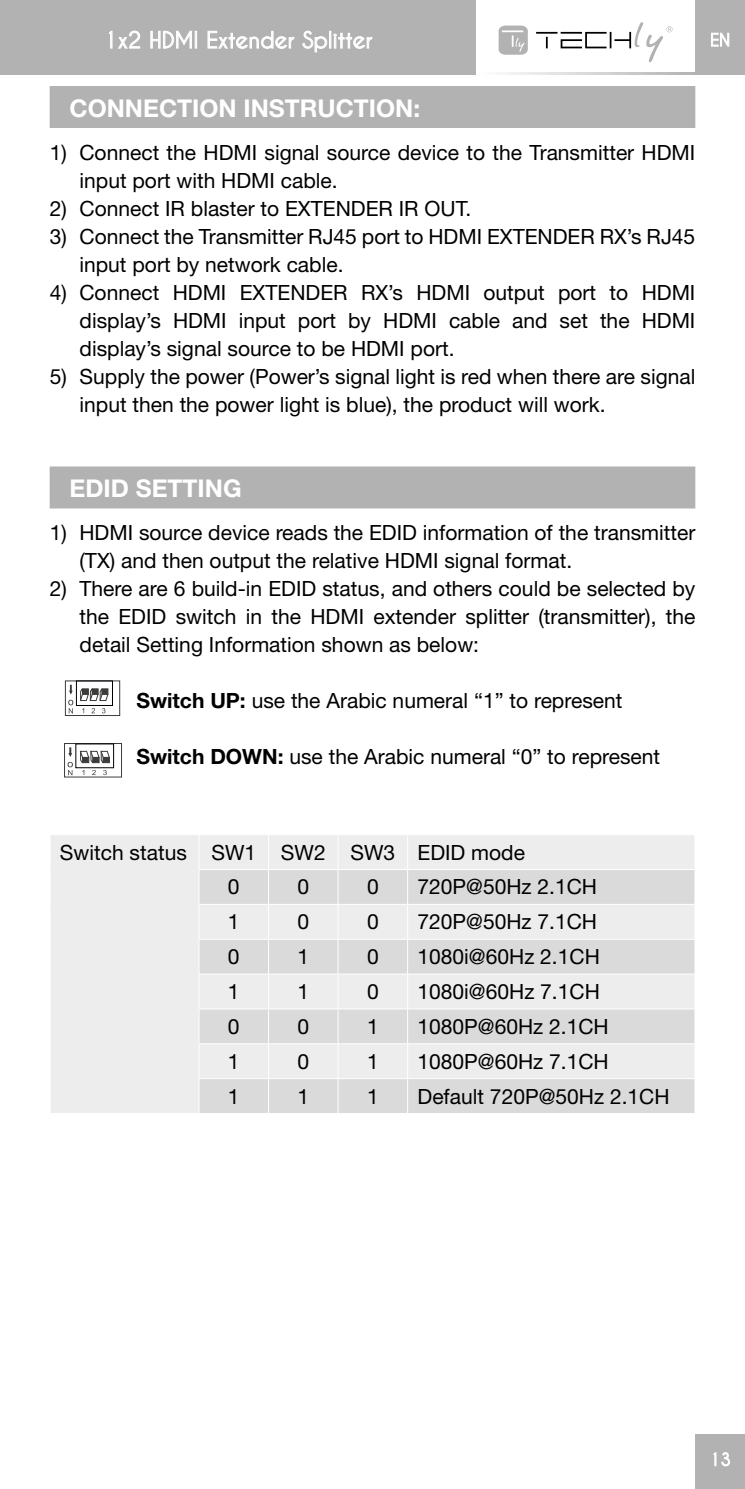
<style>
.page{position:relative;width:745px;height:1489px;background:#fff}
.page>*{position:absolute;margin:0;border:0;box-sizing:border-box;transform-origin:0 0}
.t1{font:700 24.5px "Helvetica Neue LT Std";color:#fff}
.t2{font:700 22.75px "Caviar Dreams";color:#fff}
.t3{font:21px/28px "Helvetica Neue LT Std";color:#000}
.s1{font-weight:700}
</style>
<div class="page">
<svg style="left:475px;top:73px;width:219px;height:1px"></svg>
<div style="left:0;top:0;width:475px;height:74px;background:#b3b2b2"></div>
<div style="left:694px;top:0;width:50px;height:74px;background:#b3b2b2"></div>
<svg style="left:711px;top:33px;width:17px;height:14px"></svg>
<svg style="left:545px;top:37px;width:2px;height:11px"></svg>
<hr style="left:535px;top:32px;width:22px;height:2px;background:#000">
<svg style="left:498px;top:26px;width:29px;height:29px"></svg>
<svg style="left:560px;top:22px;width:112px;height:40px"></svg>
<div style="left:694px;top:1434px;width:50px;height:54px;background:#b3b2b2"></div>
<svg style="left:713px;top:1452px;width:17px;height:14px"></svg>
<div style="left:50px;top:86px;width:644px;height:42px;background:#b3b2b2"></div>
<div style="left:50px;top:466px;width:644px;height:42px;background:#b3b2b2"></div>
<div style="left:64px;top:743px;width:58px;height:34px;border:1px solid #3c3c3b"></div>
<div style="left:75px;top:743px;width:39px;height:25px;border:1px solid #000"></div>
<svg style="left:67px;top:747px;width:6px;height:28px"></svg>
<svg style="left:79px;top:750px;width:31px;height:25px"></svg>
<div style="left:103px;top:757px;width:7px;height:6px;border:1px solid #3c3c3b"></div>
<div style="left:65px;top:680px;width:55px;height:36px;border:1px solid #3c3c3b"></div>
<div style="left:76px;top:680px;width:37px;height:26px;border:1px solid #000"></div>
<svg style="left:68px;top:684px;width:5px;height:29px"></svg>
<svg style="left:91px;top:708px;width:4px;height:5px"></svg>
<svg style="left:102px;top:708px;width:3px;height:5px"></svg>
<svg style="left:80px;top:688px;width:29px;height:13px"></svg>
<div style="left:51px;top:835px;width:643px;height:277px;background:#ededed"></div>
<svg style="left:199px;top:870px;width:495px;height:242px;background:#e2e2e2"></svg>
<hr style="left:198px;top:835px;width:1px;height:34px;background:#fff">
<hr style="left:268px;top:835px;width:1px;height:34px;background:#fff">
<hr style="left:337px;top:835px;width:1px;height:34px;background:#fff">
<hr style="left:407px;top:835px;width:1px;height:34px;background:#fff">
<hr style="left:198px;top:868px;width:70px;height:2px;background:#fff">
<hr style="left:198px;top:869px;width:1px;height:35px;background:#fff">
<hr style="left:268px;top:868px;width:70px;height:2px;background:#fff">
<hr style="left:268px;top:869px;width:1px;height:35px;background:#fff">
<hr style="left:338px;top:868px;width:69px;height:2px;background:#fff">
<hr style="left:337px;top:869px;width:1px;height:35px;background:#fff">
<hr style="left:407px;top:868px;width:287px;height:2px;background:#fff">
<hr style="left:407px;top:869px;width:1px;height:35px;background:#fff">
<hr style="left:198px;top:903px;width:70px;height:1px;background:#fff">
<hr style="left:198px;top:904px;width:1px;height:34px;background:#fff">
<hr style="left:268px;top:903px;width:70px;height:1px;background:#fff">
<hr style="left:268px;top:904px;width:1px;height:34px;background:#fff">
<hr style="left:338px;top:903px;width:69px;height:1px;background:#fff">
<hr style="left:337px;top:904px;width:1px;height:34px;background:#fff">
<hr style="left:407px;top:903px;width:287px;height:1px;background:#fff">
<hr style="left:407px;top:904px;width:1px;height:34px;background:#fff">
<hr style="left:198px;top:938px;width:70px;height:1px;background:#fff">
<hr style="left:198px;top:939px;width:1px;height:34px;background:#fff">
<hr style="left:268px;top:938px;width:70px;height:1px;background:#fff">
<hr style="left:268px;top:939px;width:1px;height:34px;background:#fff">
<hr style="left:338px;top:938px;width:69px;height:1px;background:#fff">
<hr style="left:337px;top:939px;width:1px;height:34px;background:#fff">
<hr style="left:407px;top:938px;width:287px;height:1px;background:#fff">
<hr style="left:407px;top:939px;width:1px;height:34px;background:#fff">
<hr style="left:198px;top:973px;width:70px;height:1px;background:#fff">
<hr style="left:198px;top:974px;width:1px;height:34px;background:#fff">
<hr style="left:268px;top:973px;width:70px;height:1px;background:#fff">
<hr style="left:268px;top:974px;width:1px;height:34px;background:#fff">
<hr style="left:338px;top:973px;width:69px;height:1px;background:#fff">
<hr style="left:337px;top:974px;width:1px;height:34px;background:#fff">
<hr style="left:407px;top:973px;width:287px;height:1px;background:#fff">
<hr style="left:407px;top:974px;width:1px;height:34px;background:#fff">
<hr style="left:198px;top:1008px;width:70px;height:1px;background:#fff">
<hr style="left:198px;top:1009px;width:1px;height:34px;background:#fff">
<hr style="left:268px;top:1008px;width:70px;height:1px;background:#fff">
<hr style="left:268px;top:1009px;width:1px;height:34px;background:#fff">
<hr style="left:338px;top:1008px;width:69px;height:1px;background:#fff">
<hr style="left:337px;top:1009px;width:1px;height:34px;background:#fff">
<hr style="left:407px;top:1008px;width:287px;height:1px;background:#fff">
<hr style="left:407px;top:1009px;width:1px;height:34px;background:#fff">
<hr style="left:198px;top:1043px;width:70px;height:1px;background:#fff">
<hr style="left:198px;top:1044px;width:1px;height:34px;background:#fff">
<hr style="left:268px;top:1043px;width:70px;height:1px;background:#fff">
<hr style="left:268px;top:1044px;width:1px;height:34px;background:#fff">
<hr style="left:338px;top:1043px;width:69px;height:1px;background:#fff">
<hr style="left:337px;top:1044px;width:1px;height:34px;background:#fff">
<hr style="left:407px;top:1043px;width:287px;height:1px;background:#fff">
<hr style="left:407px;top:1044px;width:1px;height:34px;background:#fff">
<hr style="left:198px;top:1077px;width:70px;height:2px;background:#fff">
<hr style="left:198px;top:1078px;width:1px;height:35px;background:#fff">
<hr style="left:268px;top:1077px;width:70px;height:2px;background:#fff">
<hr style="left:268px;top:1078px;width:1px;height:35px;background:#fff">
<hr style="left:338px;top:1077px;width:69px;height:2px;background:#fff">
<hr style="left:337px;top:1078px;width:1px;height:35px;background:#fff">
<hr style="left:407px;top:1077px;width:287px;height:2px;background:#fff">
<hr style="left:407px;top:1078px;width:1px;height:35px;background:#fff">
<svg style="left:108px;top:31px;width:4px;height:18px"></svg>
<svg style="left:118px;top:31px;width:22px;height:18px"></svg>
<svg style="left:150px;top:31px;width:47px;height:18px"></svg>
<svg style="left:207px;top:31px;width:87px;height:18px"></svg>
<svg style="left:302px;top:31px;width:70px;height:21px"></svg>
<p class="t2" style="left:103px;top:27px;width:270px">1x2 HDMI Extender Splitter</p>
<p class="t1" style="left:69px;top:93px;width:352px">CONNECTION INSTRUCTION:</p>
<p class="t3" style="left:79px;top:138px;width:617px;text-indent:-30px">1) Connect the HDMI signal source device to the Transmitter HDMI input port with HDMI cable.</p>
<p class="t3" style="left:50px;top:194px;width:423px">2) Connect IR blaster to EXTENDER IR OUT.</p>
<p class="t3" style="left:79px;top:222px;width:617px;text-indent:-30px">3) Connect the Transmitter RJ45 port to HDMI EXTENDER RX’s RJ45 input port by network cable.</p>
<p class="t3" style="left:79px;top:278px;width:617px;text-align:justify;text-indent:-30px">4) Connect HDMI EXTENDER RX’s HDMI output port to HDMI display’s HDMI input port by HDMI cable and set the HDMI display’s signal source to be HDMI port.</p>
<p class="t3" style="left:79px;top:362px;width:617px;text-indent:-30px">5) Supply the power (Power’s signal light is red when there are signal input then the power light is blue), the product will work.</p>
<p class="t1" style="left:69px;top:473px;width:170px">EDID SETTING</p>
<p class="t3" style="left:79px;top:518px;width:617px;text-indent:-30px">1) HDMI source device reads the EDID information of the transmitter (TX) and then output the relative HDMI signal format.</p>
<p class="t3" style="left:79px;top:574px;width:617px;text-align:justify;text-indent:-30px">2) There are 6 build-in EDID status, and others could be selected by the EDID switch in the HDMI extender splitter (transmitter), the detail Setting Information shown as below:</p>
<p class="t3" style="left:136px;top:686px;width:487px"><span class="s1">SWITCH UP:</span> use the Arabic numeral “1” to represent</p>
<p class="t3" style="left:136px;top:742px;width:525px"><span class="s1">SWITCH DOWN:</span> use the Arabic numeral “0” to represent</p>
<p class="t3" style="left:228px;top:834px;width:298px;line-height:35px;text-indent:-168px">Switch status SW1 SW2 SW3 EDID mode<br>0</p>
<p class="t3" style="left:297px;top:872px;width:13px">0</p>
<p class="t3" style="left:367px;top:872px;width:13px">0</p>
<p class="t3" style="left:417px;top:872px;width:181px">720P@50Hz 2.1CH</p>
<p class="t3" style="left:228px;top:907px;width:13px">1</p>
<p class="t3" style="left:297px;top:907px;width:13px">0</p>
<p class="t3" style="left:367px;top:907px;width:13px">0</p>
<p class="t3" style="left:417px;top:907px;width:181px">720P@50Hz 7.1CH</p>
<p class="t3" style="left:228px;top:942px;width:13px">0</p>
<p class="t3" style="left:297px;top:942px;width:13px">1</p>
<p class="t3" style="left:367px;top:942px;width:13px">0</p>
<p class="t3" style="left:417px;top:942px;width:184px">1080i@60Hz 2.1CH</p>
<p class="t3" style="left:228px;top:977px;width:13px">1</p>
<p class="t3" style="left:297px;top:977px;width:13px">1</p>
<p class="t3" style="left:367px;top:977px;width:13px">0</p>
<p class="t3" style="left:417px;top:977px;width:184px">1080i@60Hz 7.1CH</p>
<p class="t3" style="left:228px;top:1012px;width:13px">0</p>
<p class="t3" style="left:297px;top:1012px;width:13px">0</p>
<p class="t3" style="left:367px;top:1012px;width:13px">1</p>
<p class="t3" style="left:417px;top:1012px;width:193px">1080P@60Hz 2.1CH</p>
<p class="t3" style="left:228px;top:1046px;width:13px">1</p>
<p class="t3" style="left:297px;top:1046px;width:13px">0</p>
<p class="t3" style="left:367px;top:1046px;width:13px">1</p>
<p class="t3" style="left:417px;top:1046px;width:193px">1080P@60Hz 7.1CH</p>
<p class="t3" style="left:228px;top:1081px;width:13px">1</p>
<p class="t3" style="left:297px;top:1081px;width:13px">1</p>
<p class="t3" style="left:367px;top:1081px;width:13px">1</p>
<p class="t3" style="left:417px;top:1081px;width:253px">Default 720P@50Hz 2.1CH</p>
</div>
